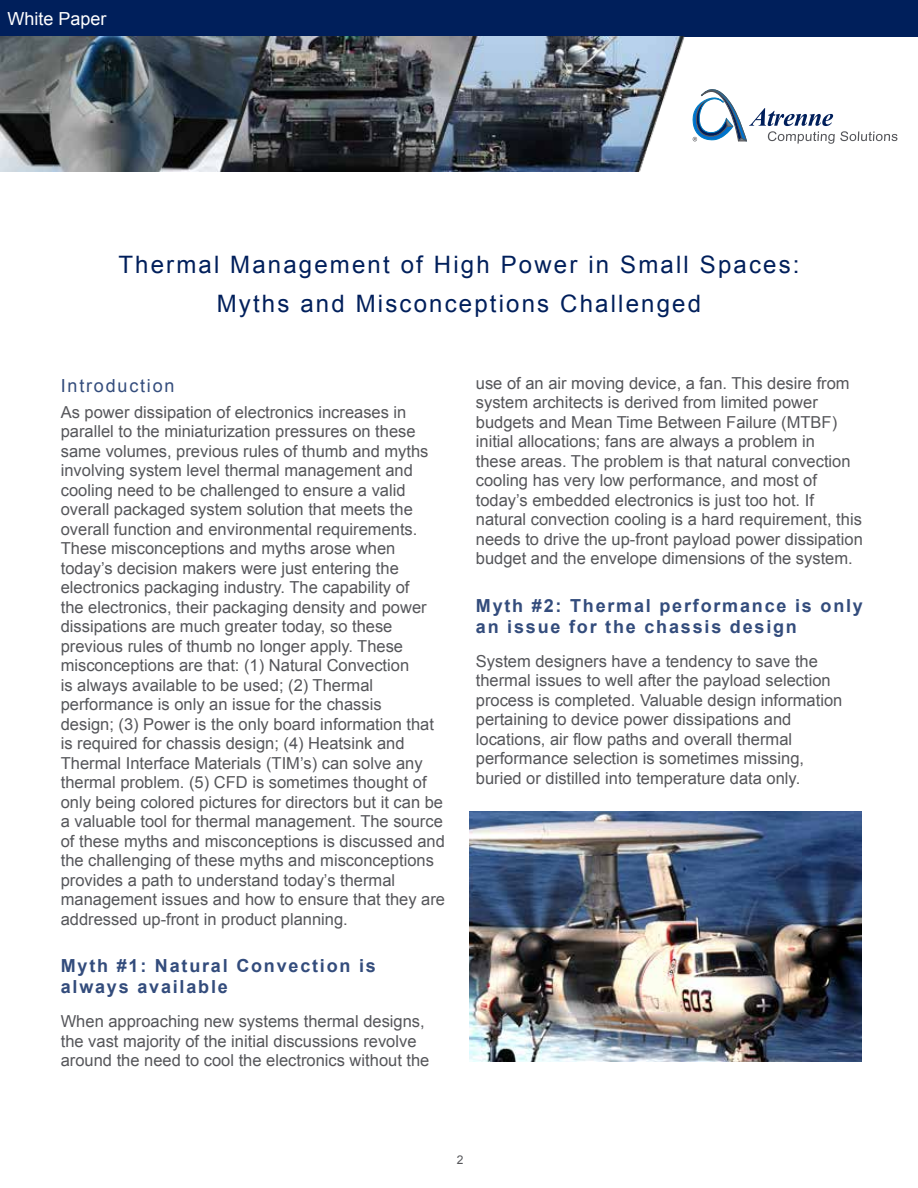
<style>
.page{position:relative;width:918px;height:1188px;background:#fff}
.page>*{position:absolute;margin:0;border:0;box-sizing:border-box;transform-origin:0 0}
.t1{font:24px/39px "Arial";letter-spacing:.09em;color:#001f5b;text-align:center}
.t2{font:700 18px/21px "Arial";letter-spacing:.1em;color:#334c7c}
.t3{font:18px "Arial";letter-spacing:.1em;color:#334c7c}
.t4{font:18px "Arial";color:#fff}
.t5{font:16.5px/19.5px "Arial";color:#55565a}
.t6{font:12px "Arial";color:#55565a}
</style>
<div class="page">
<div style="left:0;top:0;width:918px;height:37px;background:#001f5b"></div>
<img style="left:0;top:37px;width:898px;height:135px">
<svg style="left:692px;top:83px;width:205px;height:61px"></svg>
<img style="left:469px;top:812px;width:393px;height:249px">
<p class="t4" style="left:8px;top:7px;width:101px">White Paper</p>
<h1 class="t1" style="left:118px;top:245px;width:683px">Thermal Management of High Power in Small Spaces:<br>Myths and Misconceptions Challenged</h1>
<p class="t3" style="left:61px;top:374px;width:115px">Introduction</p>
<p class="t5" style="left:61px;top:402px;width:386px">As power dissipation of electronics increases in parallel to the miniaturization pressures on these same volumes, previous rules of thumb and myths involving system level thermal management and cooling need to be challenged to ensure a valid overall packaged system solution that meets the overall function and environmental requirements.<br>These misconceptions and myths arose when today’s decision makers were just entering the electronics packaging industry. The capability of<br>the electronics, their packaging density and power dissipations are much greater today, so these previous rules of thumb no longer apply. These misconceptions are that: (1) Natural Convection<br>is always available to be used; (2) Thermal performance is only an issue for the chassis<br>design; (3) Power is the only board information that is required for chassis design; (4) Heatsink and Thermal Interface Materials (TIM’s) can solve any thermal problem. (5) CFD is sometimes thought of only being colored pictures for directors but it can be a valuable tool for thermal management. The source of these myths and misconceptions is discussed and the challenging of these myths and misconceptions provides a path to understand today’s thermal management issues and how to ensure that they are addressed up-front in product planning.</p>
<p class="t2" style="left:61px;top:956px;width:317px">Myth #1: Natural Convection is always available</p>
<p class="t5" style="left:61px;top:1012px;width:370px">When approaching new systems thermal designs, the vast majority of the initial discussions revolve around the need to cool the electronics without the</p>
<p class="t5" style="left:476px;top:374px;width:389px">use of an air moving device, a fan. This desire from system architects is derived from limited power budgets and Mean Time Between Failure (MTBF) initial allocations; fans are always a problem in<br>these areas. The problem is that natural convection cooling has very low performance, and most of today’s embedded electronics is just too hot. If natural convection cooling is a hard requirement, this needs to drive the up-front payload power dissipation budget and the envelope dimensions of the system.</p>
<p class="t2" style="left:476px;top:596px;width:389px">Myth #2: Thermal performance is only an issue for the chassis design</p>
<p class="t5" style="left:476px;top:651px;width:368px">System designers have a tendency to save the thermal issues to well after the payload selection process is completed. Valuable design information pertaining to device power dissipations and locations, air flow paths and overall thermal performance selection is sometimes missing, buried or distilled into temperature data only.</p>
<p class="t6" style="left:457px;top:1152px;width:8px">2</p>
</div>
